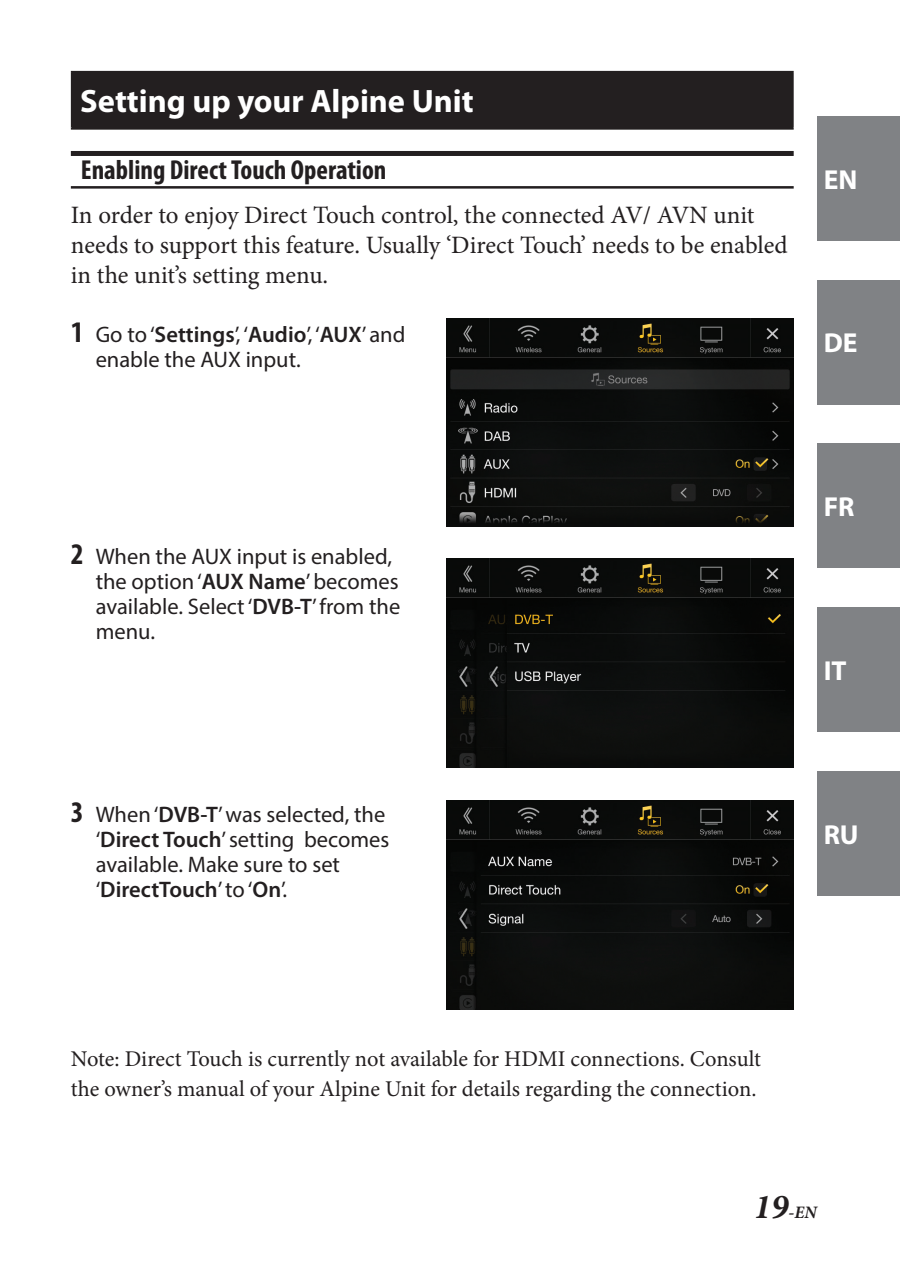
<style>
.page{position:relative;width:900px;height:1276px;background:#fff}
.page>*{position:absolute;margin:0;border:0;box-sizing:border-box;transform-origin:0 0}
.t1{font:700 32.5px "Myriad Pro";color:#fff}
.t2{font:700 condensed 27.5px "Myriad Pro";color:#231f20}
.t3{font:700 27.5px "Myriad Pro";color:#fff}
.t4{font:25px/30px "Minion Pro";letter-spacing:-.005em;color:#231f20}
.t5{font:22.5px/25px "Myriad Pro";color:#231f20}
.t6{font:22.5px/30px "Minion Pro";letter-spacing:-.005em;color:#231f20}
.t7{font:italic 700 17.5px "Minion Pro";color:#231f20}
.s1{font-weight:700;font-stretch:condensed;font-size:30px}
.s2{font-weight:600}
.s3{font-size:35px}
</style>
<div class="page">
<div style="left:817px;top:116px;width:83px;height:124px;background:#808285"></div>
<div style="left:817px;top:280px;width:83px;height:124px;background:#808285"></div>
<div style="left:817px;top:444px;width:83px;height:124px;background:#808285"></div>
<div style="left:817px;top:607px;width:83px;height:124px;background:#808285"></div>
<div style="left:817px;top:771px;width:83px;height:124px;background:#808285"></div>
<div style="left:71px;top:151px;width:723px;height:5px;background:#231f20"></div>
<hr style="left:71px;top:186px;width:723px;height:3px;background:#231f20">
<div style="left:72px;top:72px;width:721px;height:57px;background:#231f20"></div>
<hr style="left:71px;top:71px;width:723px;height:2px;background:#231f20">
<hr style="left:71px;top:73px;width:2px;height:55px;background:#231f20">
<hr style="left:792px;top:73px;width:2px;height:55px;background:#231f20">
<hr style="left:71px;top:128px;width:723px;height:2px;background:#231f20">
<img style="left:447px;top:319px;width:347px;height:208px">
<div style="left:447px;top:559px;width:347px;height:208px;background:#0a0c0b"></div>
<img style="left:447px;top:801px;width:347px;height:208px">
<h1 class="t1" style="left:80px;top:80px;width:395px">Setting up your Alpine Unit</h1>
<p class="t2" style="left:81px;top:153px;width:307px">Enabling Direct Touch Operation</p>
<p class="t4" style="left:71px;top:200px;width:718px">In order to enjoy Direct Touch control, the connected AV/ AVN unit needs to support this feature. Usually ‘Direct Touch’ needs to be enabled in the unit’s setting menu.</p>
<p class="t5" style="left:96px;top:321px;width:311px;text-indent:-25px"><span class="s1">1</span> Go to ‘<span class="s2">Settings</span>’, ‘<span class="s2">Audio</span>’, ‘<span class="s2">AUX</span>’ and enable the AUX input.</p>
<p class="t3" style="left:824px;top:161px;width:35px">EN</p>
<p class="t3" style="left:824px;top:325px;width:35px">DE</p>
<p class="t5" style="left:96px;top:543px;width:306px;text-indent:-25px"><span class="s1">2</span> When the AUX input is enabled, the option ‘<span class="s2">AUX Name</span>’ becomes available. Select ‘<span class="s2">DVB-T</span>’ from the menu.</p>
<p class="t5" style="left:96px;top:801px;width:295px;text-indent:-25px"><span class="s1">3</span> When ‘<span class="s2">DVB-T</span>’ was selected, the ‘<span class="s2">Direct Touch</span>’ setting becomes available. Make sure to set ‘<span class="s2">DirectTouch</span>’ to ‘<span class="s2">On</span>’.</p>
<p class="t3" style="left:824px;top:489px;width:32px">FR</p>
<p class="t3" style="left:824px;top:652px;width:24px">IT</p>
<p class="t3" style="left:824px;top:816px;width:36px">RU</p>
<p class="t6" style="left:71px;top:1043px;width:692px">Note: Direct Touch is currently not available for HDMI connections. Consult the owner’s manual of your Alpine Unit for details regarding the connection.</p>
<p class="t7" style="left:754px;top:1199px;width:64px"><span class="s3">19</span>-EN</p>
</div>
